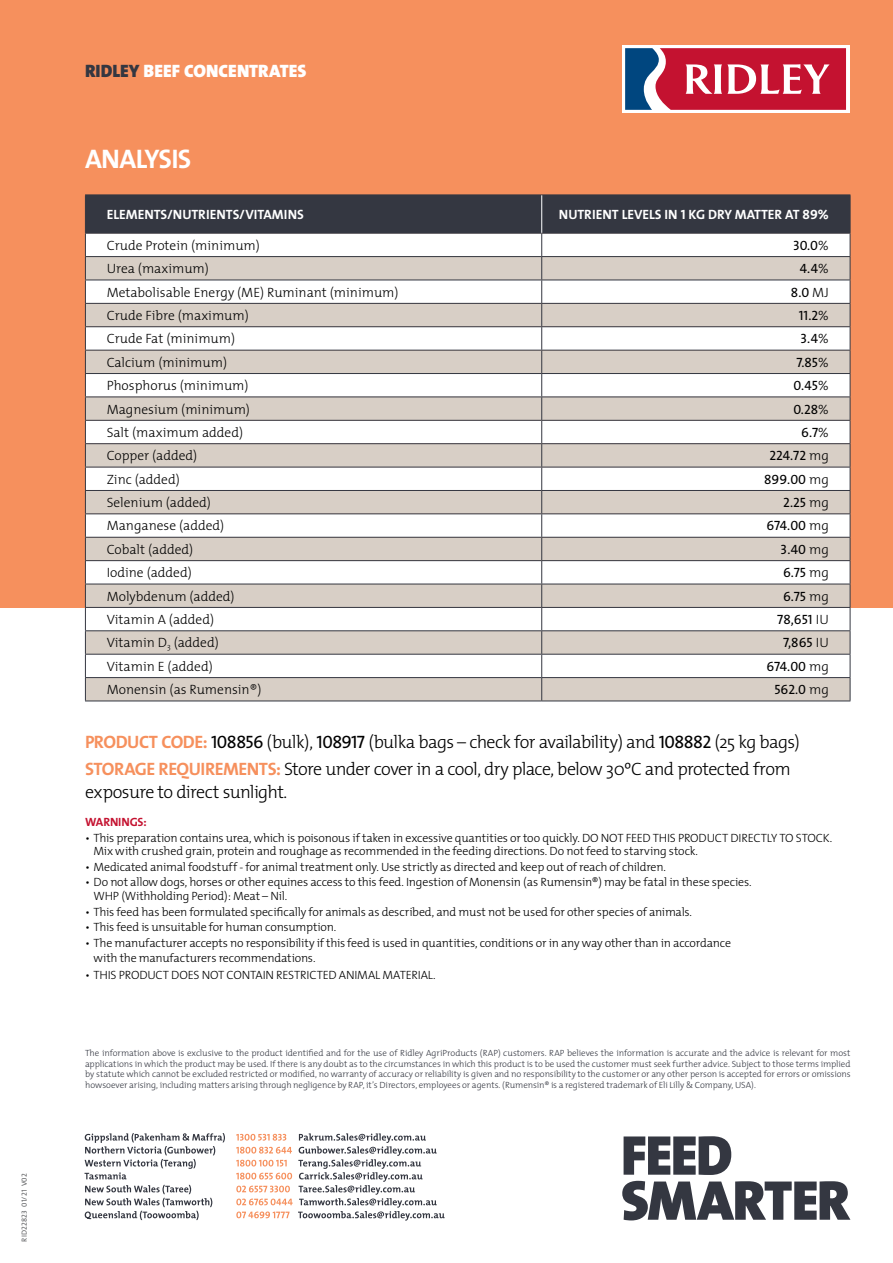
<style>
.page{position:relative;width:893px;height:1263px;background:#fff}
.page>*{position:absolute;margin:0;border:0;box-sizing:border-box;transform-origin:0 0}
.t1{font:700 27px "The Mix";letter-spacing:-.025em;color:#fff}
.t2{font:300 18px/26.7px "The Mix";letter-spacing:-.035em;color:#000}
.t3{font:900 18px "The Mix";color:#fff}
.t4{font:300 13.5px "The Mix";color:#000}
.t5{font:13.5px "The Mix Caps";color:#000}
.t6{font:13.5px "The Mix Bold Caps";color:#fff}
.t7{font:700 13.5px "The Mix";color:#fff}
.t8{font:300 12px/13.5px "The Mix";letter-spacing:-.015em;color:#000}
.t9{font:700 12px "The Mix";letter-spacing:-.01em;color:#c41230}
.t10{font:300 9px/10.5px "The Mix";letter-spacing:-.01em;color:#343741;text-align:justify}
.t11{font:7.5px "The Mix Caps";letter-spacing:.02em;color:#636466}
.s1{color:#343741}
.s2{font-family:"The Mix";font-weight:300}
.s3{font-weight:700;color:#f6905d}
.s4{font-family:"The Mix Caps";font-weight:400}
</style>
<div class="page">
<div style="left:0;top:0;width:893px;height:608px;background:#f6905d"></div>
<div style="left:622px;top:45px;width:227px;height:68px;background:#fff"></div>
<svg style="left:625px;top:48px;width:221px;height:62px;background:#b8435e"></svg>
<svg style="left:622px;top:1181px;width:228px;height:39px"></svg>
<svg style="left:624px;top:1136px;width:107px;height:39px"></svg>
<svg style="left:85px;top:1185px;width:127px;height:35px"></svg>
<svg style="left:85px;top:1133px;width:140px;height:46px"></svg>
<svg style="left:236px;top:1133px;width:209px;height:87px"></svg>
<svg style="left:85px;top:195px;width:766px;height:506px;background:#d5d1cf"></svg>
<hr style="left:85px;top:701px;width:457px;height:1px;background:#343741">
<hr style="left:542px;top:701px;width:308px;height:1px;background:#343741">
<hr style="left:541px;top:195px;width:1px;height:38px;background:#fff">
<p class="t11" style="left:18px;top:1242px;width:70px;rotate:-90deg">RID22823 01/21 V02</p>
<h2 class="t3" style="left:85px;top:56px;width:223px"><span class="s1">RIDLEY</span> BEEF CONCENTRATES</h2>
<h1 class="t1" style="left:85px;top:137px;width:108px">ANALYSIS</h1>
<p class="t7" style="left:107px;top:203px;width:199px">ELEMENTS/NUTRIENTS/VITAMINS</p>
<p class="t6" style="left:559px;top:203px;width:271px">NUTRIENT LEVELS IN 1 KG DRY MATTER AT 89%</p>
<p class="t4" style="left:107px;top:234px;width:155px">Crude Protein (minimum)</p>
<p class="t5" style="left:793px;top:234px;width:37px">30.0<span class="s2">%</span></p>
<p class="t4" style="left:107px;top:257px;width:104px">Urea (maximum)</p>
<p class="t5" style="left:800px;top:257px;width:30px">4.4<span class="s2">%</span></p>
<p class="t4" style="left:107px;top:281px;width:293px">Metabolisable Energy (ME) Ruminant (minimum)</p>
<p class="t5" style="left:791px;top:281px;width:39px">8.0 <span class="s2">MJ</span></p>
<p class="t4" style="left:107px;top:304px;width:144px">Crude Fibre (maximum)</p>
<p class="t5" style="left:799px;top:304px;width:31px">11.2<span class="s2">%</span></p>
<p class="t4" style="left:107px;top:328px;width:130px">Crude Fat (minimum)</p>
<p class="t5" style="left:800px;top:328px;width:30px">3.4<span class="s2">%</span></p>
<p class="t4" style="left:107px;top:351px;width:122px">Calcium (minimum)</p>
<p class="t5" style="left:796px;top:351px;width:34px">7.85<span class="s2">%</span></p>
<p class="t4" style="left:107px;top:374px;width:143px">Phosphorus (minimum)</p>
<p class="t5" style="left:794px;top:374px;width:37px">0.45<span class="s2">%</span></p>
<p class="t4" style="left:107px;top:398px;width:145px">Magnesium (minimum)</p>
<p class="t5" style="left:793px;top:398px;width:37px">0.28<span class="s2">%</span></p>
<p class="t4" style="left:107px;top:421px;width:138px">Salt (maximum added)</p>
<p class="t5" style="left:801px;top:421px;width:29px">6.7<span class="s2">%</span></p>
<p class="t4" style="left:107px;top:445px;width:92px">Copper (added)</p>
<p class="t5" style="left:769px;top:444px;width:61px">224.72 <span class="s2">mg</span></p>
<p class="t4" style="left:107px;top:468px;width:75px">Zinc (added)</p>
<p class="t5" style="left:764px;top:468px;width:66px">899.00 <span class="s2">mg</span></p>
<p class="t4" style="left:107px;top:491px;width:106px">Selenium (added)</p>
<p class="t5" style="left:783px;top:491px;width:47px">2.25 <span class="s2">mg</span></p>
<p class="t4" style="left:107px;top:515px;width:119px">Manganese (added)</p>
<p class="t5" style="left:766px;top:515px;width:64px">674.00 <span class="s2">mg</span></p>
<p class="t4" style="left:107px;top:538px;width:88px">Cobalt (added)</p>
<p class="t5" style="left:781px;top:538px;width:50px">3.40 <span class="s2">mg</span></p>
<p class="t4" style="left:107px;top:561px;width:87px">Iodine (added)</p>
<p class="t5" style="left:783px;top:561px;width:47px">6.75 <span class="s2">mg</span></p>
<p class="t4" style="left:107px;top:585px;width:129px">Molybdenum (added)</p>
<p class="t5" style="left:783px;top:585px;width:47px">6.75 <span class="s2">mg</span></p>
<p class="t4" style="left:107px;top:608px;width:109px">Vitamin A (added)</p>
<p class="t5" style="left:777px;top:608px;width:53px">78,651 <span class="s2">IU</span></p>
<p class="t4" style="left:107px;top:632px;width:114px">Vitamin D<sub>3</sub> (added)</p>
<p class="t5" style="left:783px;top:632px;width:47px">7,865 <span class="s2">IU</span></p>
<p class="t4" style="left:107px;top:655px;width:108px">Vitamin E (added)</p>
<p class="t5" style="left:766px;top:655px;width:64px">674.00 <span class="s2">mg</span></p>
<p class="t4" style="left:107px;top:678px;width:156px">Monensin (as Rumensin®)</p>
<p class="t5" style="left:774px;top:678px;width:56px">562.0 <span class="s2">mg</span></p>
<h2 class="t2" style="left:85px;top:728px;width:716px"><span class="s3">PRODUCT CODE:</span> <span class="s4">108856</span> (bulk), <span class="s4">108917</span> (bulka bags – check for availability) and <span class="s4">108882</span> (25 kg bags)<br><span class="s3">STORAGE REQUIREMENTS:</span> Store under cover in a cool, dry place, below 30ºC and protected from</h2>
<h2 class="t2" style="left:85px;top:778px;width:204px">exposure to direct sunlight.</h2>
<p class="t9" style="left:85px;top:812px;width:63px">WARNINGS:</p>
<p class="t8" style="left:94px;top:830px;width:740px;text-indent:-9px">• This preparation contains urea, which is poisonous if taken in excessive quantities or too quickly. DO NOT FEED THIS PRODUCT DIRECTLY TO STOCK.<br>Mix with crushed grain, protein and roughage as recommended in the feeding directions. Do not feed to starving stock.</p>
<p class="t8" style="left:85px;top:860px;width:582px">• Medicated animal foodstuff - for animal treatment only. Use strictly as directed and keep out of reach of children.</p>
<p class="t8" style="left:94px;top:875px;width:660px;text-indent:-9px">• Do not allow dogs, horses or other equines access to this feed. Ingestion of Monensin (as Rumensin®) may be fatal in these species.<br>WHP (Withholding Period): Meat – Nil.</p>
<p class="t8" style="left:85px;top:904px;width:608px">• This feed has been formulated specifically for animals as described, and must not be used for other species of animals.</p>
<p class="t8" style="left:85px;top:920px;width:253px">• This feed is unsuitable for human consumption.</p>
<p class="t8" style="left:94px;top:935px;width:639px;line-height:15px;text-indent:-9px">• The manufacturer accepts no responsibility if this feed is used in quantities, conditions or in any way other than in accordance with the manufacturers recommendations.</p>
<p class="t8" style="left:85px;top:968px;width:352px">• THIS PRODUCT DOES NOT CONTAIN RESTRICTED ANIMAL MATERIAL.</p>
<p class="t10" style="left:85px;top:1048px;width:767px">The information above is exclusive to the product identified and for the use of Ridley AgriProducts (RAP) customers. RAP believes the information is accurate and the advice is relevant for most applications in which the product may be used. If there is any doubt as to the circumstances in which this product is to be used the customer must seek further advice. Subject to those terms implied by statute which cannot be excluded restricted or modified, no warranty of accuracy or reliability is given and no responsibility to the customer or any other person is accepted for errors or omissions howsoever arising, including matters arising through negligence by RAP, it’s Directors, employees or agents. (Rumensin® is a registered trademark of Eli Lilly &amp; Company, USA).</p>
</div>
